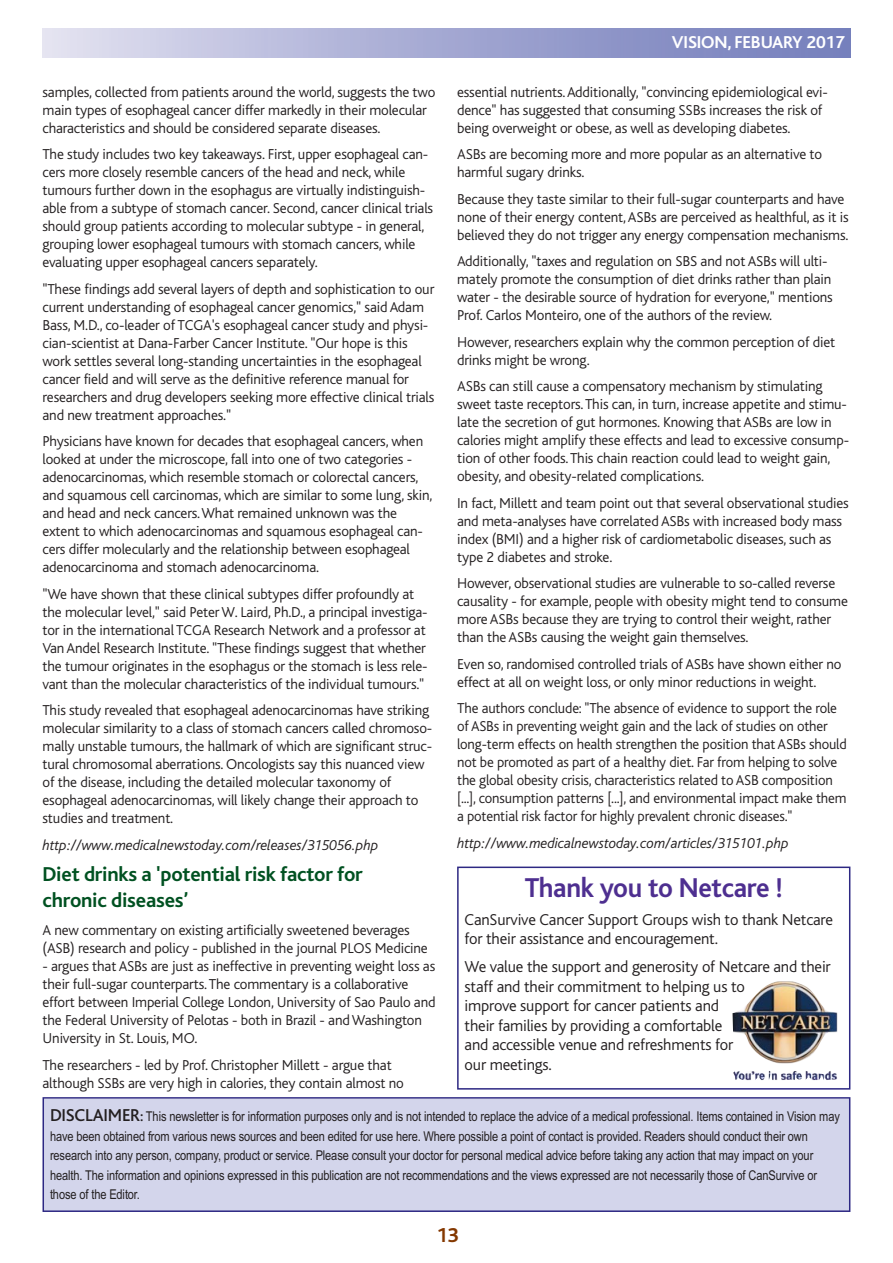
<style>
.page{position:relative;width:893px;height:1263px;background:#fff}
.page>*{position:absolute;margin:0;border:0;box-sizing:border-box;transform-origin:0 0}
.t1{font:700 28.5px "Bliss";letter-spacing:-.01em;color:#4e2f90;scale:.96 1}
.t2{font:700 21px/25.2px "Bliss";letter-spacing:-.01em;color:#005121}
.t3{font:700 21px "Bliss";color:#843800}
.t4{font:700 18px "Bliss";letter-spacing:-.01em;color:#fff}
.t5{font:300 16.5px/19.5px "Bliss";letter-spacing:-.01em;color:#231f20}
.t6{font:300 15px/18px "Bliss";letter-spacing:-.01em;color:#231f20}
.t7{font:italic 300 15px "Bliss";letter-spacing:-.01em;color:#231f20}
.t8{font:13.5px/19.5px "Arial Narrow";letter-spacing:-.01em;color:#231f20}
.s1{font-family:"Bliss";font-weight:500;font-size:18px}
.s2{font-family:"Bliss";font-weight:500;font-size:15px}
</style>
<div class="page">
<div style="left:44px;top:1099px;width:805px;height:111px;background:#d3d5eb"></div>
<div style="left:43px;top:1097px;width:807px;height:115px;border:2px solid #2d2883"></div>
<div style="left:457px;top:866px;width:393px;height:223px;border:2px solid #2d2883"></div>
<img style="left:732px;top:981px;width:105px;height:100px">
<p class="t6" style="left:43px;top:84px;width:394px">samples, collected from patients around the world, suggests the two main types of esophageal cancer differ markedly in their molecular characteristics and should be considered separate diseases.</p>
<p class="t6" style="left:43px;top:147px;width:392px">The study includes two key takeaways. First, upper esophageal can&shy;cers more closely resemble cancers of the head and neck, while tumours further down in the esophagus are virtually indistinguish&shy;able from a subtype of stomach cancer. Second, cancer clinical trials should group patients according to molecular subtype - in general, grouping lower esophageal tumours with stomach cancers, while evaluating upper esophageal cancers separately.</p>
<p class="t6" style="left:43px;top:281px;width:393px">"These findings add several layers of depth and sophistication to our current understanding of esophageal cancer genomics," said Adam Bass, M.D., co-leader of TCGA's esophageal cancer study and physi&shy;cian-scientist at Dana-Farber Cancer Institute. "Our hope is this work settles several long-standing uncertainties in the esophageal cancer field and will serve as the definitive reference manual for researchers and drug developers seeking more effective clinical trials and new treatment approaches."</p>
<p class="t6" style="left:43px;top:434px;width:391px">Physicians have known for decades that esophageal cancers, when looked at under the microscope, fall into one of two categories - adenocarcinomas, which resemble stomach or colorectal cancers, and squamous cell carcinomas, which are similar to some lung, skin, and head and neck cancers. What remained unknown was the extent to which adenocarcinomas and squamous esophageal can&shy;cers differ molecularly and the relationship between esophageal adenocarcinoma and stomach adenocarcinoma.</p>
<p class="t6" style="left:43px;top:586px;width:387px">"We have shown that these clinical subtypes differ profoundly at the molecular level," said Peter W. Laird, Ph.D., a principal investiga&shy;tor in the international TCGA Research Network and a professor at Van Andel Research Institute. "These findings suggest that whether the tumour originates in the esophagus or the stomach is less rele&shy;vant than the molecular characteristics of the individual tumours."</p>
<p class="t6" style="left:43px;top:703px;width:391px">This study revealed that esophageal adenocarcinomas have striking molecular similarity to a class of stomach cancers called chromoso&shy;mally unstable tumours, the hallmark of which are significant struc&shy;tural chromosomal aberrations. Oncologists say this nuanced view of the disease, including the detailed molecular taxonomy of esophageal adenocarcinomas, will likely change their approach to studies and treatment.</p>
<p class="t7" style="left:43px;top:839px;width:337px">http://www.medicalnewstoday.com/releases/315056.php</p>
<h2 class="t2" style="left:43px;top:864px;width:322px">Diet drinks a 'potential risk factor for chronic diseases’</h2>
<p class="t6" style="left:43px;top:922px;width:387px">A new commentary on existing artificially sweetened beverages (ASB) research and policy - published in the journal PLOS Medicine</p>
<p class="t6" style="left:43px;top:958px;width:395px">- argues that ASBs are just as ineffective in preventing weight loss as their full-sugar counterparts. The commentary is a collaborative effort between Imperial College London, University of Sao Paulo and the Federal University of Pelotas - both in Brazil - and Washington University in St. Louis, MO.</p>
<p class="t6" style="left:43px;top:1057px;width:363px">The researchers - led by Prof. Christopher Millett - argue that although SSBs are very high in calories, they contain almost no</p>
<p class="t4" style="left:672px;top:36px;width:174px">VISION, FEBUARY 2017</p>
<p class="t6" style="left:457px;top:84px;width:372px">essential nutrients. Additionally, "convincing epidemiological evi&shy;dence" has suggested that consuming SSBs increases the risk of being overweight or obese, as well as developing diabetes.</p>
<p class="t6" style="left:457px;top:147px;width:367px">ASBs are becoming more and more popular as an alternative to harmful sugary drinks.</p>
<p class="t6" style="left:457px;top:191px;width:393px">Because they taste similar to their full-sugar counterparts and have none of their energy content, ASBs are perceived as healthful, as it is believed they do not trigger any energy compensation mechanisms.</p>
<p class="t6" style="left:457px;top:254px;width:377px">Additionally, "taxes and regulation on SBS and not ASBs will ulti&shy;mately promote the consumption of diet drinks rather than plain water - the desirable source of hydration for everyone," mentions Prof. Carlos Monteiro, one of the authors of the review.</p>
<p class="t6" style="left:457px;top:334px;width:380px">However, researchers explain why the common perception of diet drinks might be wrong.</p>
<p class="t6" style="left:457px;top:379px;width:394px">ASBs can still cause a compensatory mechanism by stimulating sweet taste receptors. This can, in turn, increase appetite and stimu&shy;late the secretion of gut hormones. Knowing that ASBs are low in calories might amplify these effects and lead to excessive consump&shy;tion of other foods. This chain reaction could lead to weight gain, obesity, and obesity-related complications.</p>
<p class="t6" style="left:457px;top:495px;width:393px">In fact, Millett and team point out that several observational studies and meta-analyses have correlated ASBs with increased body mass index (BMI) and a higher risk of cardiometabolic diseases, such as type 2 diabetes and stroke.</p>
<p class="t6" style="left:457px;top:576px;width:392px">However, observational studies are vulnerable to so-called reverse causality - for example, people with obesity might tend to consume more ASBs because they are trying to control their weight, rather than the ASBs causing the weight gain themselves.</p>
<p class="t6" style="left:457px;top:656px;width:386px">Even so, randomised controlled trials of ASBs have shown either no effect at all on weight loss, or only minor reductions in weight.</p>
<p class="t6" style="left:457px;top:701px;width:391px">The authors conclude: "The absence of evidence to support the role of ASBs in preventing weight gain and the lack of studies on other long-term effects on health strengthen the position that ASBs should not be promoted as part of a healthy diet. Far from helping to solve the global obesity crisis, characteristics related to ASB composition [...], consumption patterns [...], and environmental impact make them a potential risk factor for highly prevalent chronic diseases."</p>
<p class="t7" style="left:457px;top:837px;width:333px">http://www.medicalnewstoday.com/articles/315101.php</p>
<h1 class="t1" style="left:525px;top:877px;width:270px">Thank you to Netcare !</h1>
<p class="t5" style="left:465px;top:911px;width:370px">CanSurvive Cancer Support Groups wish to thank Netcare for their assistance and encouragement.</p>
<p class="t5" style="left:465px;top:959px;width:368px">We value the support and generosity of Netcare and their staff and their commitment to helping us to<br>improve support for cancer patients and<br>their families by providing a comfortable<br>and accessible venue and refreshments for<br>our meetings.</p>
<p class="t8" style="left:50px;top:1108px;width:791px"><span class="s1">DISCLAIMER</span><span class="s2">:</span> This newsletter is for information purposes only and is not intended to replace the advice of a medical professional. Items contained in Vision may have been obtained from various news sources and been edited for use here. Where possible a point of contact is provided. Readers should conduct their own research into any person, company, product or service. Please consult your doctor for personal medical advice before taking any action that may impact on your health. The information and opinions expressed in this publication are not recommendations and the views expressed are not necessarily those of CanSurvive or those of the Editor.</p>
<h2 class="t3" style="left:436px;top:1227px;width:24px">13</h2>
</div>
